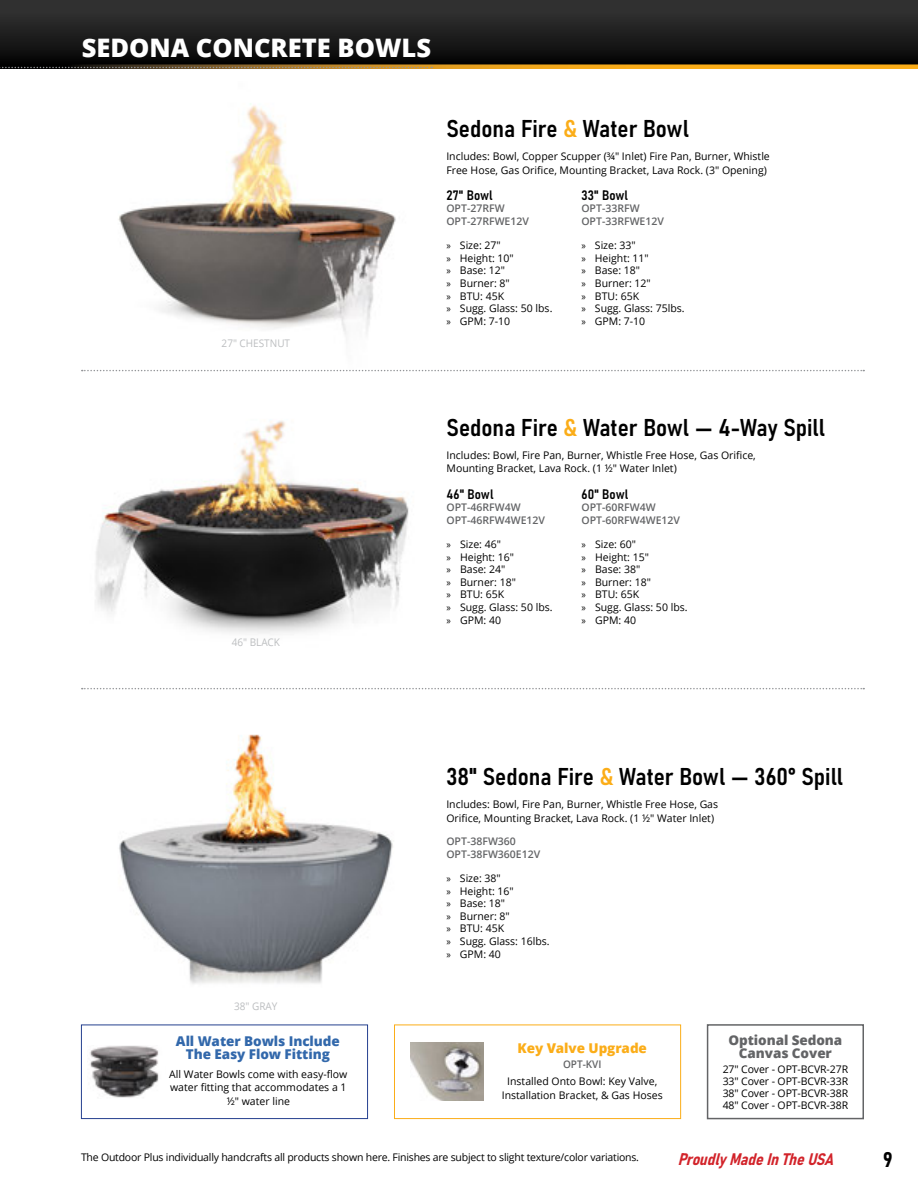
<style>
.page{position:relative;width:918px;height:1188px;background:#fff}
.page>*{position:absolute;margin:0;border:0;box-sizing:border-box;transform-origin:0 0}
.t1{font:800 25.5px "Open Sans";color:#fff}
.t2{font:24px "Bahnschrift";color:#000}
.t3{font:21px "Bahnschrift";color:#000}
.t4{font:italic 16.5px "Bahnschrift";color:#d2232a}
.t5{font:800 13.5px/13.5px "Open Sans";letter-spacing:-.005em;color:#3268ab;text-align:center}
.t6{font:13.5px "Bahnschrift";letter-spacing:.01em;color:#000}
.t7{font:800 13.5px/13.5px "Open Sans";letter-spacing:-.005em;color:#636466;text-align:center}
.t8{font:800 13.5px "Open Sans";letter-spacing:-.005em;color:#fbad18}
.t9{font:10.5px/12.6px "Open Sans";color:#000}
.t10{font:600 10.5px/12.6px "Open Sans";color:#636466}
.t11{font:10.5px "Open Sans";letter-spacing:-.02em;color:#000}
.t12{font:10.5px "Open Sans";color:#bcbec0;scale:.95 1}
.t13{font:600 10.5px "Open Sans";color:#636466;scale:.95 1}
.s1{color:#fbad18}
.s2{font-family:"Myriad Pro"}
</style>
<div class="page">
<svg style="left:0;top:0;width:918px;height:64px;background:#1e1e1e"></svg>
<img style="left:82px;top:103px;width:314px;height:267px">
<img style="left:95px;top:420px;width:314px;height:214px">
<svg style="left:82px;top:370px;width:782px;height:1px"></svg>
<svg style="left:82px;top:688px;width:782px;height:1px"></svg>
<svg style="left:0;top:64px;width:918px;height:5px;background:#a7771f"></svg>
<img style="left:119px;top:734px;width:274px;height:250px">
<svg style="left:394px;top:1024px;width:287px;height:95px"></svg>
<img style="left:410px;top:1043px;width:73px;height:58px">
<svg style="left:81px;top:1024px;width:287px;height:95px"></svg>
<img style="left:87px;top:1045px;width:78px;height:53px">
<svg style="left:706px;top:1024px;width:158px;height:96px"></svg>
<h1 class="t1" style="left:82px;top:29px;width:351px">SEDONA CONCRETE BOWLS</h1>
<p class="t12" style="left:222px;top:336px;width:74px">27" CHESTNUT</p>
<h2 class="t2" style="left:446px;top:110px;width:244px">Sedona Fire <span class="s1">&amp;</span> Water Bowl</h2>
<p class="t9" style="left:446px;top:149px;width:325px;line-height:13.5px">Includes: Bowl, Copper Scupper (¾" Inlet) Fire Pan, Burner, Whistle<br>Free Hose, Gas Orifice, Mounting Bracket, Lava Rock. (3" Opening)</p>
<p class="t6" style="left:446px;top:185px;width:48px">27" Bowl</p>
<p class="t10" style="left:446px;top:202px;width:84px">OPT-27RFW<br>OPT-27RFWE12V</p>
<p class="t9" style="left:446px;top:239px;width:108px"><span class="s2">»</span> Size: 27"<br><span class="s2">»</span> Height: 10"<br><span class="s2">»</span> Base: 12"<br><span class="s2">»</span> Burner: 8"<br><span class="s2">»</span> BTU: 45K<br><span class="s2">»</span> Sugg. Glass: 50 lbs. <span class="s2">»</span> GPM: 7-10</p>
<p class="t6" style="left:581px;top:185px;width:48px">33" Bowl</p>
<p class="t10" style="left:581px;top:202px;width:84px">OPT-33RFW<br>OPT-33RFWE12V</p>
<p class="t9" style="left:581px;top:239px;width:105px"><span class="s2">»</span> Size: 33"<br><span class="s2">»</span> Height: 11"<br><span class="s2">»</span> Base: 18"<br><span class="s2">»</span> Burner: 12"<br><span class="s2">»</span> BTU: 65K<br><span class="s2">»</span> Sugg. Glass: 75lbs. <span class="s2">»</span> GPM: 7-10</p>
<p class="t12" style="left:232px;top:634px;width:52px">46" BLACK</p>
<h2 class="t2" style="left:447px;top:409px;width:380px">Sedona Fire <span class="s1">&amp;</span> Water Bowl — 4-Way Spill</h2>
<p class="t9" style="left:447px;top:448px;width:311px;line-height:13.5px">Includes: Bowl, Fire Pan, Burner, Whistle Free Hose, Gas Orifice,<br>Mounting Bracket, Lava Rock. (1 ½" Water Inlet)</p>
<p class="t6" style="left:447px;top:484px;width:49px">46" Bowl</p>
<p class="t10" style="left:447px;top:501px;width:100px">OPT-46RFW4W<br>OPT-46RFW4WE12V</p>
<p class="t9" style="left:447px;top:538px;width:108px"><span class="s2">»</span> Size: 46"<br><span class="s2">»</span> Height: 16"<br><span class="s2">»</span> Base: 24"<br><span class="s2">»</span> Burner: 18"<br><span class="s2">»</span> BTU: 65K<br><span class="s2">»</span> Sugg. Glass: 50 lbs. <span class="s2">»</span> GPM: 40</p>
<p class="t6" style="left:582px;top:484px;width:48px">60" Bowl</p>
<p class="t10" style="left:582px;top:501px;width:100px">OPT-60RFW4W<br>OPT-60RFW4WE12V</p>
<p class="t9" style="left:582px;top:538px;width:108px"><span class="s2">»</span> Size: 60"<br><span class="s2">»</span> Height: 15"<br><span class="s2">»</span> Base: 38"<br><span class="s2">»</span> Burner: 18"<br><span class="s2">»</span> BTU: 65K<br><span class="s2">»</span> Sugg. Glass: 50 lbs. <span class="s2">»</span> GPM: 40</p>
<p class="t12" style="left:234px;top:999px;width:47px">38" GRAY</p>
<h2 class="t2" style="left:446px;top:758px;width:398px">38" Sedona Fire <span class="s1">&amp;</span> Water Bowl — 360° Spill</h2>
<p class="t9" style="left:446px;top:797px;width:273px;line-height:13.5px">Includes: Bowl, Fire Pan, Burner, Whistle Free Hose, Gas<br>Orifice, Mounting Bracket, Lava Rock. (1 ½" Water Inlet)</p>
<p class="t10" style="left:446px;top:835px;width:95px">OPT-38FW360<br>OPT-38FW360E12V</p>
<p class="t9" style="left:446px;top:872px;width:105px"><span class="s2">»</span> Size: 38"<br><span class="s2">»</span> Height: 16"<br><span class="s2">»</span> Base: 18"<br><span class="s2">»</span> Burner: 8"<br><span class="s2">»</span> BTU: 45K<br><span class="s2">»</span> Sugg. Glass: 16lbs. <span class="s2">»</span> GPM: 40</p>
<p class="t5" style="left:176px;top:1033px;width:165px">All Water Bowls Include<br>The Easy Flow Fitting</p>
<p class="t7" style="left:728px;top:1032px;width:115px">Optional Sedona<br>Canvas Cover</p>
<p class="t9" style="left:723px;top:1063px;width:127px;line-height:12px;text-align:justify">27" Cover - OPT-BCVR-27R 33" Cover - OPT-BCVR-33R 38" Cover - OPT-BCVR-38R 48" Cover - OPT-BCVR-38R</p>
<p class="t8" style="left:518px;top:1038px;width:131px">Key Valve Upgrade</p>
<p class="t9" style="left:502px;top:1075px;width:162px;line-height:13.5px;text-align:center">Installed Onto Bowl: Key Valve,<br>Installation Bracket, &amp; Gas Hoses</p>
<p class="t13" style="left:563px;top:1057px;width:42px">OPT-KVI</p>
<p class="t9" style="left:169px;top:1067px;width:180px;line-height:13.5px;text-align:center">All Water Bowls come with easy-flow water fitting that accommodates a 1 ½" water line</p>
<p class="t11" style="left:81px;top:1150px;width:560px">The Outdoor Plus individually handcrafts all products shown here. Finishes are subject to slight texture/color variations.</p>
<h3 class="t4" style="left:678px;top:1146px;width:163px">ProudlyMadeInTheUSA</h3>
<h3 class="t3" style="left:883px;top:1143px;width:11px">9</h3>
</div>
